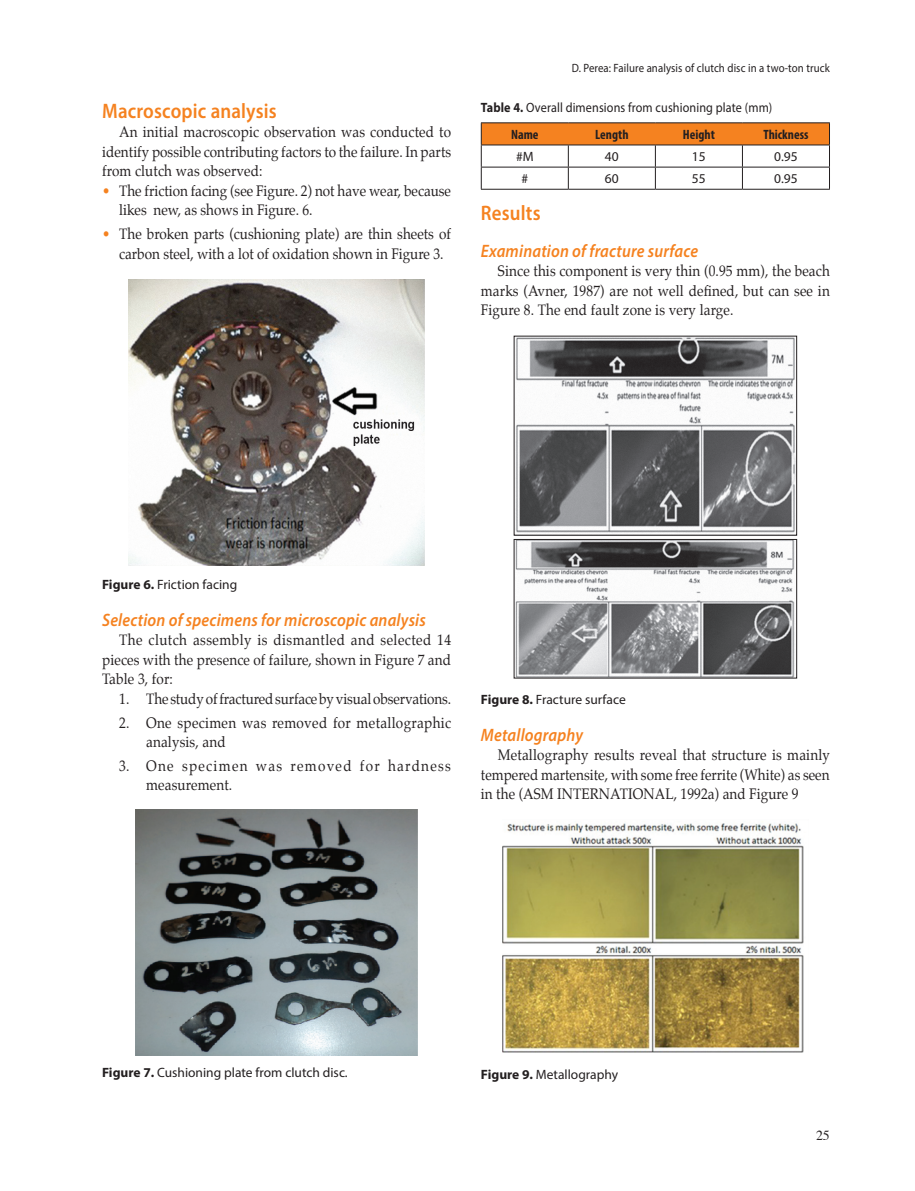
<style>
.page{position:relative;width:915px;height:1191px;background:#fff}
.page>*{position:absolute;margin:0;border:0;box-sizing:border-box;transform-origin:0 0}
.subt-1{font:600 21px "Myriad Pro";letter-spacing:.01em;color:#f58220;scale:.9 1}
.subt-2{font:italic 600 18px "Myriad Pro";letter-spacing:.01em;color:#f58220;scale:.9 1}
.tex_ok_art{font:15px/19.5px "Palatino";letter-spacing:.005em;color:#231f20;text-align:justify;scale:.9 1}
.tex_ok_art-2{font:15px/19.5px "Palatino";letter-spacing:.025em;color:#231f20;scale:.9 1}
.tex_ok_art-3{font:15px/19.5px "Palatino";letter-spacing:.095em;color:#231f20;scale:.9 1}
.t1{font:13.8px "Times";color:#231f20}
.pie_de_foto{font:13.5px "Myriad Pro";color:#231f20}
.pie_de_foto-2{font:13.5px "Myriad Pro";color:#231f20;scale:.9 1}
.text_tabla{font:700 condensed 13.5px "Myriad Pro";color:#231f20}
.Párrafo_de_lista{font:13.5px "Myriad Pro";color:#231f20}
.text_tabla-2{font:13.5px "Myriad Pro";color:#231f20}
.AUTOR{font:12px "Myriad Pro";letter-spacing:.01em;color:#231f20;scale:.9 1}
.s1{color:#f58220}
.s2{font-weight:700}
</style>
<div class="page">
<img style="left:128px;top:279px;width:296px;height:286px">
<img style="left:135px;top:809px;width:282px;height:246px">
<hr style="left:480px;top:122px;width:88px;height:1px;background:#231f20">
<hr style="left:568px;top:122px;width:87px;height:1px;background:#231f20">
<hr style="left:655px;top:122px;width:87px;height:1px;background:#231f20">
<hr style="left:742px;top:122px;width:87px;height:1px;background:#231f20">
<svg style="left:480px;top:123px;width:349px;height:66px"></svg>
<hr style="left:480px;top:189px;width:88px;height:1px;background:#231f20">
<hr style="left:568px;top:189px;width:87px;height:1px;background:#231f20">
<hr style="left:655px;top:189px;width:87px;height:1px;background:#231f20">
<hr style="left:742px;top:189px;width:87px;height:1px;background:#231f20">
<img style="left:515px;top:338px;width:279px;height:195px">
<img style="left:515px;top:541px;width:279px;height:135px">
<div style="left:513px;top:539px;width:283px;height:139px;border:1px solid #231f20"></div>
<img style="left:502px;top:823px;width:302px;height:229px">
<p class="subt-1" style="left:102px;top:97px;width:195px">Macroscopic analysis</p>
<p class="tex_ok_art" style="left:102px;top:122px;width:389px;text-indent:17px">An initial macroscopic observation was conducted to identify possible contributing factors to the failure. In parts from clutch was observed:</p>
<p class="tex_ok_art" style="left:119px;top:181px;width:370px;text-indent:-17px"><span class="s1">•</span> The friction facing (see Figure. 2) not have wear, because likes new, as shows in Figure. 6.</p>
<p class="tex_ok_art" style="left:119px;top:224px;width:370px;text-indent:-17px"><span class="s1">•</span> The broken parts (cushioning plate) are thin sheets of carbon steel, with a lot of oxidation shown in Figure 3.</p>
<p class="AUTOR" style="left:571px;top:61px;width:288px">D. Perea: Failure analysis of clutch disc in a two-ton truck</p>
<p class="pie_de_foto-2" style="left:480px;top:99px;width:325px"><span class="s2">Table 4.</span> Overall dimensions from cushioning plate (mm)</p>
<p class="text_tabla" style="left:511px;top:126px;width:29px">Name</p>
<p class="text_tabla" style="left:595px;top:126px;width:35px">Length</p>
<p class="text_tabla" style="left:682px;top:126px;width:33px">Height</p>
<p class="text_tabla" style="left:763px;top:126px;width:46px">Thickness</p>
<p class="text_tabla-2" style="left:516px;top:148px;width:19px">#M</p>
<p class="text_tabla-2" style="left:604px;top:148px;width:15px">40</p>
<p class="text_tabla-2" style="left:691px;top:148px;width:15px">15</p>
<p class="text_tabla-2" style="left:773px;top:148px;width:25px">0.95</p>
<p class="text_tabla-2" style="left:521px;top:170px;width:8px">#</p>
<p class="text_tabla-2" style="left:604px;top:170px;width:15px">60</p>
<p class="text_tabla-2" style="left:691px;top:170px;width:15px">55</p>
<p class="text_tabla-2" style="left:773px;top:170px;width:25px">0.95</p>
<p class="subt-1" style="left:480px;top:200px;width:68px">Results</p>
<p class="subt-2" style="left:480px;top:239px;width:243px">Examination of fracture surface</p>
<p class="tex_ok_art" style="left:480px;top:261px;width:389px;text-indent:17px">Since this component is very thin (0.95 mm), the beach marks (Avner, 1987) are not well defined, but can see in Figure 8. The end fault zone is very large.</p>
<p class="Párrafo_de_lista" style="left:102px;top:576px;width:137px"><span class="s2">Figure 6.</span> Friction facing</p>
<p class="subt-2" style="left:102px;top:608px;width:361px">Selection of specimens for microscopic analysis</p>
<p class="tex_ok_art" style="left:102px;top:630px;width:389px;text-indent:17px">The clutch assembly is dismantled and selected 14 pieces with the presence of failure, shown in Figure 7 and Table 3, for:</p>
<p class="tex_ok_art" style="left:119px;top:689px;width:370px">1. The study of fractured surface by visual observations.</p>
<p class="tex_ok_art-2" style="left:146px;top:712px;width:340px;text-indent:-27px">2. One specimen was removed for metallographic analysis, and</p>
<p class="tex_ok_art-3" style="left:146px;top:756px;width:340px;text-indent:-27px">3. One specimen was removed for hardness measurement.</p>
<p class="pie_de_foto" style="left:480px;top:691px;width:146px"><span class="s2">Figure 8.</span> Fracture surface</p>
<p class="subt-2" style="left:480px;top:723px;width:115px">Metallography</p>
<p class="tex_ok_art" style="left:480px;top:745px;width:389px;text-indent:17px">Metallography results reveal that structure is mainly tempered martensite, with some free ferrite (White) as seen in the (ASM INTERNATIONAL, 1992a) and Figure 9</p>
<p class="pie_de_foto" style="left:102px;top:1064px;width:247px"><span class="s2">Figure 7.</span> Cushioning plate from clutch disc.</p>
<p class="pie_de_foto" style="left:480px;top:1065px;width:139px"><span class="s2">Figure 9.</span> Metallography</p>
<p class="t1" style="left:815px;top:1122px;width:15px">25</p>
</div>
